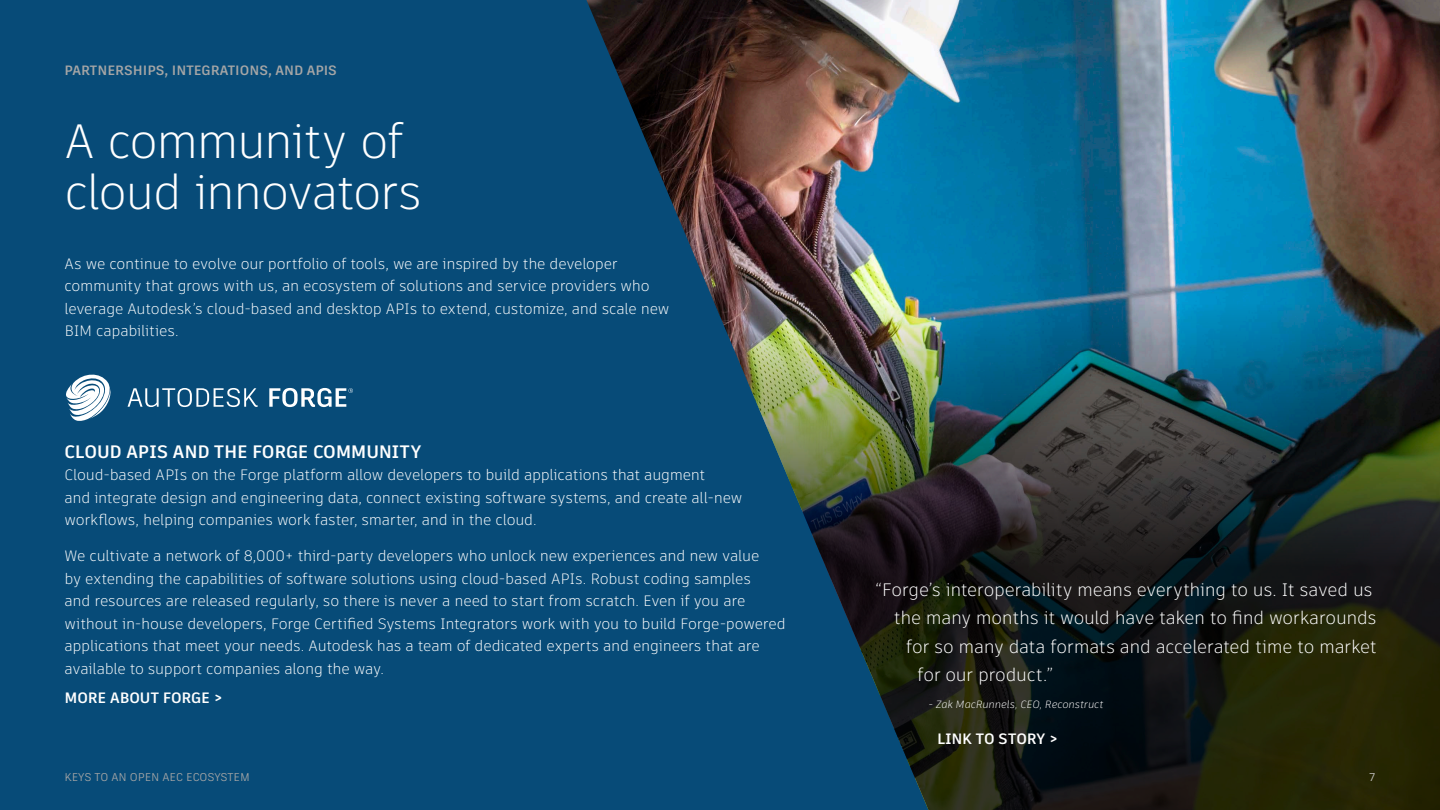
<style>
.page{position:relative;width:1440px;height:810px;background:#fff}
.page>*{position:absolute;margin:0;border:0;box-sizing:border-box;transform-origin:0 0}
.Headline_White{font:300 48px/51px "Artifakt Element";letter-spacing:-.035em;color:#fff}
.Body_Copy_White{font:300 18px "Artifakt Element";letter-spacing:-.02em;color:#fff}
.Body_Subhead_White{font:700 18px "Artifakt Element";letter-spacing:-.01em;color:#fff}
.Body_Copy_White___CT{font:300 15px/22.5px "Artifakt Element";letter-spacing:-.015em;color:#fff}
.Body_Copy_White-2{font:300 15px/22.5px "Artifakt Element";letter-spacing:-.015em;color:#fff}
.CTA_White{font:700 15px "Artifakt Element";letter-spacing:-.005em;color:#fff}
.t1{font:700 13.5px "Artifakt Legend";color:#a6a6a6}
.t2{font:11.25px "Artifakt Legend";color:#a6a6a6}
.t3{font:11.25px "Artifakt Element";color:#ccc}
.Body_Copy_White-3{font:italic 300 10.5px "Artifakt Element";letter-spacing:-.015em;color:#fff}
</style>
<div class="page">
<div style="left:0;top:0;width:586px;height:810px;background:#074b78"></div>
<img style="left:586px;top:0;width:854px;height:810px">
<svg style="left:66px;top:375px;width:44px;height:46px"></svg>
<svg style="left:128px;top:388px;width:130px;height:19px"></svg>
<svg style="left:269px;top:388px;width:84px;height:19px"></svg>
<p class="t1" style="left:64px;top:61px;width:274px">PARTNERSHIPS, INTEGRATIONS, AND APIS</p>
<p class="Headline_White" style="left:64px;top:116px;width:359px">A community of cloud innovators</p>
<p class="Body_Copy_White-2" style="left:64px;top:252px;width:607px">As we continue to evolve our portfolio of tools, we are inspired by the developer community that grows with us, an ecosystem of solutions and service providers who leverage Autodesk’s cloud-based and desktop APIs to extend, customize, and scale new BIM capabilities.</p>
<p class="Body_Subhead_White" style="left:64px;top:439px;width:358px">CLOUD APIS AND THE FORGE COMMUNITY</p>
<p class="Body_Copy_White-2" style="left:64px;top:464px;width:679px">Cloud-based APIs on the Forge platform allow developers to build applications that augment<br>and integrate design and engineering data, connect existing software systems, and create all-new workflows, helping companies work faster, smarter, and in the cloud.</p>
<p class="Body_Copy_White___CT" style="left:64px;top:545px;width:723px">We cultivate a network of 8,000+ third-party developers who unlock new experiences and new value<br>by extending the capabilities of software solutions using cloud-based APIs. Robust coding samples<br>and resources are released regularly, so there is never a need to start from scratch. Even if you are without in-house developers, Forge Certified Systems Integrators work with you to build Forge-powered applications that meet your needs. Autodesk has a team of dedicated experts and engineers that are available to support companies along the way.</p>
<p class="CTA_White" style="left:64px;top:687px;width:160px">MORE ABOUT FORGE &gt;</p>
<p class="t2" style="left:64px;top:769px;width:187px">KEYS TO AN OPEN AEC ECOSYSTEM</p>
<p class="Body_Copy_White" style="left:876px;top:577px;width:499px">“Forge’s interoperability means everything to us. It saved us</p>
<p class="Body_Copy_White" style="left:894px;top:605px;width:484px">the many months it would have taken to find workarounds</p>
<p class="Body_Copy_White" style="left:906px;top:634px;width:472px">for so many data formats and accelerated time to market</p>
<p class="Body_Copy_White" style="left:917px;top:662px;width:137px">for our product.”</p>
<p class="Body_Copy_White-3" style="left:928px;top:697px;width:177px">- Zak MacRunnels, CEO, Reconstruct</p>
<p class="CTA_White" style="left:937px;top:728px;width:123px">LINK TO STORY &gt;</p>
<p class="t3" style="left:1369px;top:769px;width:7px">7</p>
</div>
